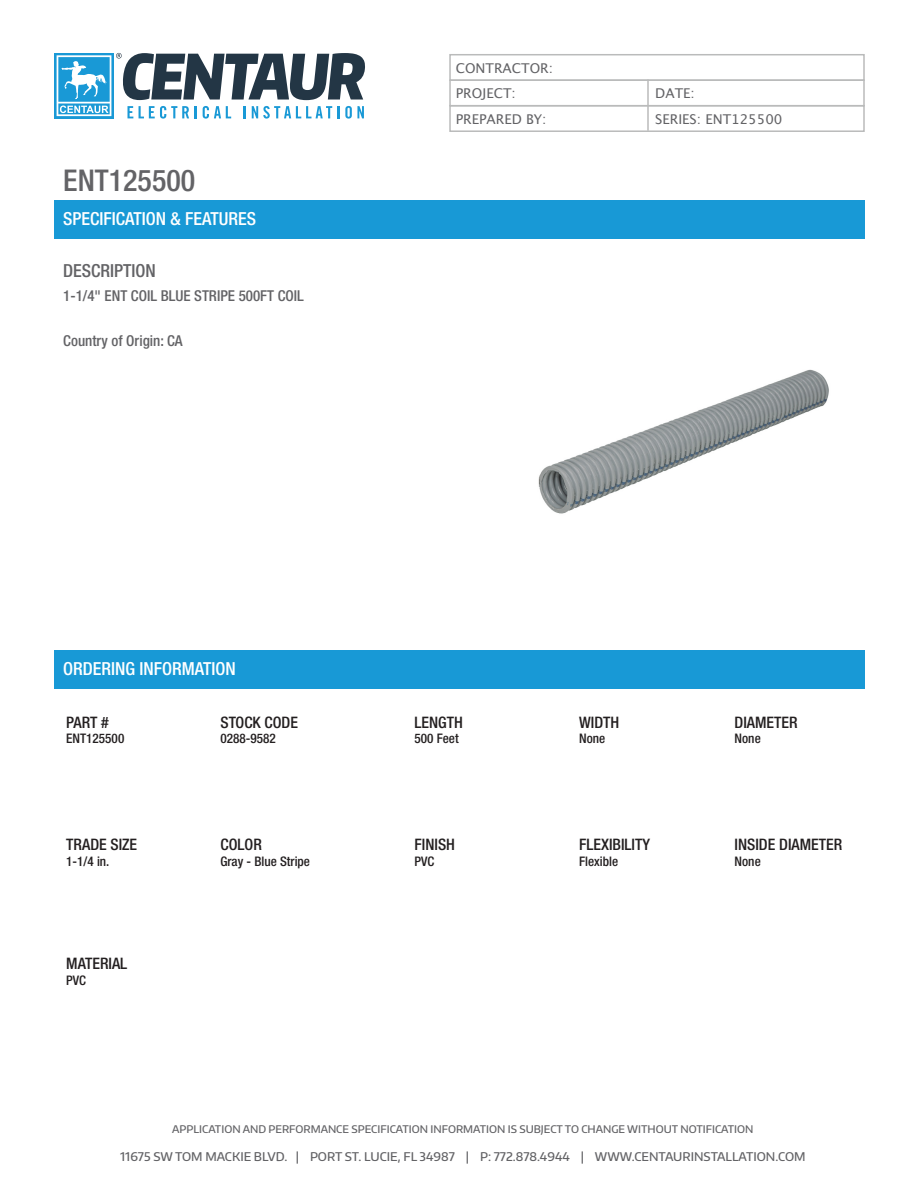
<style>
.page{position:relative;width:918px;height:1188px;background:#fff}
.page>*{position:absolute;margin:0;border:0;box-sizing:border-box;transform-origin:0 0}
.t1{font:500 condensed 30px "Helvetica Neue";color:#636366}
.t2{font:500 condensed 18px "Helvetica Neue";color:#fff}
.t3{font:500 condensed 18px "Helvetica Neue";color:#636366}
.t4{font:500 condensed 15.9px "Helvetica Neue";color:#231f20}
.t5{font:500 condensed 15px "Helvetica Neue";color:#636366}
.t6{font:13.5px "Lucida Grande";color:#636366}
.t7{font:500 condensed 13.2px "Helvetica Neue";color:#231f20}
.t8{font:500 12px "Encode Sans Normal";color:#636366}
.t9{font:500 10.5px "Encode Sans Normal";color:#636366}
</style>
<div class="page">
<svg style="left:54px;top:53px;width:3px;height:65px"></svg>
<svg style="left:57px;top:53px;width:308px;height:65px"></svg>
<div style="left:449px;top:54px;width:416px;height:27px;border:2px solid #babbbb"></div>
<div style="left:449px;top:79px;width:416px;height:27px;border:2px solid #babbbb"></div>
<hr style="left:647px;top:80px;width:2px;height:25px;background:#babbbb">
<div style="left:449px;top:105px;width:416px;height:27px;border:2px solid #babbbb"></div>
<hr style="left:647px;top:106px;width:2px;height:24px;background:#babbbb">
<div style="left:54px;top:200px;width:811px;height:39px;background:#1899d6"></div>
<div style="left:54px;top:650px;width:811px;height:39px;background:#1899d6"></div>
<img style="left:538px;top:369px;width:291px;height:145px">
<p class="t1" style="left:63px;top:163px;width:133px">ENT125500</p>
<p class="t2" style="left:63px;top:208px;width:195px">SPECIFICATION &amp; FEATURES</p>
<p class="t3" style="left:63px;top:260px;width:94px">DESCRIPTION</p>
<p class="t5" style="left:63px;top:286px;width:242px">1-1/4" ENT COIL BLUE STRIPE 500FT COIL</p>
<p class="t5" style="left:63px;top:331px;width:121px">Country of Origin: CA</p>
<p class="t6" style="left:456px;top:60px;width:99px">CONTRACTOR:</p>
<p class="t6" style="left:456px;top:86px;width:62px">PROJECT:</p>
<p class="t6" style="left:655px;top:86px;width:41px">DATE:</p>
<p class="t6" style="left:456px;top:111px;width:92px">PREPARED BY:</p>
<p class="t6" style="left:655px;top:111px;width:129px">SERIES: ENT125500</p>
<p class="t2" style="left:63px;top:658px;width:174px">ORDERING INFORMATION</p>
<p class="t4" style="left:66px;top:712px;width:44px">PART #</p>
<p class="t7" style="left:66px;top:731px;width:60px">ENT125500</p>
<p class="t4" style="left:66px;top:835px;width:72px">TRADE SIZE</p>
<p class="t7" style="left:66px;top:854px;width:45px">1-1/4 in.</p>
<p class="t4" style="left:66px;top:954px;width:63px">MATERIAL</p>
<p class="t7" style="left:66px;top:972px;width:21px">PVC</p>
<p class="t4" style="left:220px;top:712px;width:79px">STOCK CODE</p>
<p class="t7" style="left:220px;top:731px;width:57px">0288-9582</p>
<p class="t4" style="left:220px;top:835px;width:43px">COLOR</p>
<p class="t7" style="left:220px;top:854px;width:91px">Gray - Blue Stripe</p>
<p class="t4" style="left:415px;top:712px;width:50px">LENGTH</p>
<p class="t7" style="left:415px;top:731px;width:46px">500 Feet</p>
<p class="t4" style="left:415px;top:835px;width:42px">FINISH</p>
<p class="t7" style="left:415px;top:854px;width:21px">PVC</p>
<p class="t4" style="left:579px;top:712px;width:42px">WIDTH</p>
<p class="t7" style="left:579px;top:731px;width:28px">None</p>
<p class="t4" style="left:579px;top:835px;width:72px">FLEXIBILITY</p>
<p class="t7" style="left:579px;top:854px;width:41px">Flexible</p>
<p class="t4" style="left:735px;top:712px;width:65px">DIAMETER</p>
<p class="t7" style="left:735px;top:731px;width:28px">None</p>
<p class="t4" style="left:735px;top:835px;width:109px">INSIDE DIAMETER</p>
<p class="t7" style="left:735px;top:854px;width:28px">None</p>
<p class="t9" style="left:172px;top:1122px;width:583px">APPLICATION AND PERFORMANCE SPECIFICATION INFORMATION IS SUBJECT TO CHANGE WITHOUT NOTIFICATION</p>
<p class="t8" style="left:120px;top:1149px;width:687px">11675 SW TOM MACKIE BLVD. | PORT ST. LUCIE, FL 34987 | P: 772.878.4944 | WWW.CENTAURINSTALLATION.COM</p>
</div>
